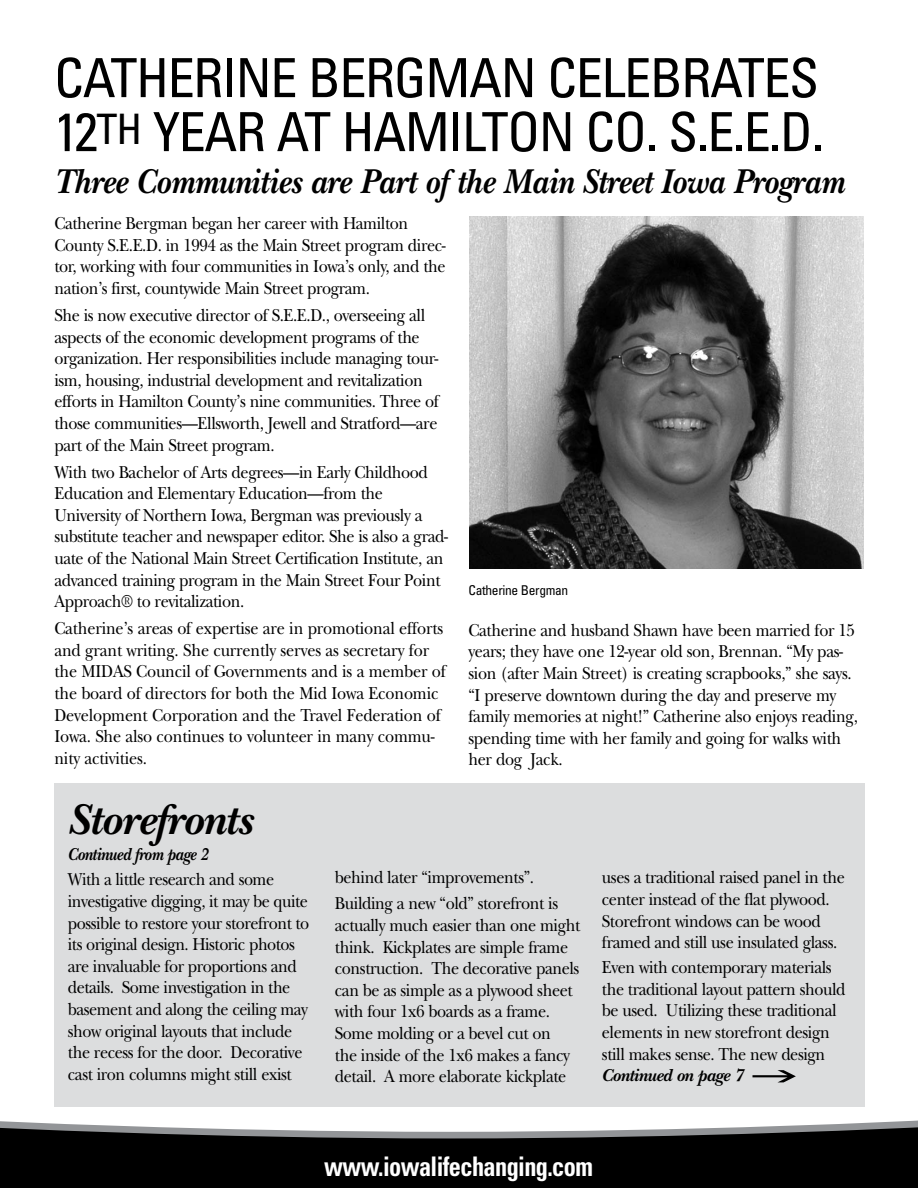
<style>
.page{position:relative;width:918px;height:1188px;background:#fff}
.page>*{position:absolute;margin:0;border:0;box-sizing:border-box;transform-origin:0 0}
.t1{font:condensed 54px "Univers";letter-spacing:-.025em;color:#000}
.t2{font:italic 700 45px "New Baskerville";letter-spacing:-.01em;color:#000}
.t3{font:italic 700 36px "New Baskerville";letter-spacing:-.01em;color:#000;scale:.9 1}
.t4{font:700 condensed 27px "Univers";letter-spacing:-.025em;color:#fff;scale:.9 1}
.t5{font:18px/21.6px "New Baskerville";letter-spacing:-.025em;color:#000;scale:.9 1}
.t6{font:italic 700 18px "New Baskerville";letter-spacing:-.025em;color:#000;scale:.9 1}
.t7{font:italic 700 18px "New Baskerville";letter-spacing:-.025em;color:#000}
.t8{font:condensed 13.5px "Univers";letter-spacing:-.025em;color:#000}
.s1{font-size:42px}
</style>
<div class="page">
<div style="left:54px;top:783px;width:810px;height:324px;background:#dcddde"></div>
<svg style="left:0;top:1120px;width:918px;height:7px"></svg>
<svg style="left:0;top:1127px;width:918px;height:61px;background:#161616"></svg>
<img style="left:470px;top:217px;width:393px;height:352px">
<h1 class="t1" style="left:54px;top:44px;width:57px">CATHERINE</h1>
<h1 class="t1" style="left:308px;top:44px;width:65px">BERGMAN</h1>
<h1 class="t1" style="left:547px;top:44px;width:56px">CELEBRATES</h1>
<h1 class="t1" style="left:54px;top:98px;width:153px">12<span class="s1">TH</span> YEAR</h1>
<h1 class="t1" style="left:276px;top:98px;width:126px">AT HAMILTON</h1>
<h1 class="t1" style="left:585px;top:98px;width:240px">CO. S.E.E.D.</h1>
<h3 class="t3" style="left:54px;top:161px;width:880px">Three Communities are Part of the Main Street Iowa Program</h3>
<p class="t5" style="left:54px;top:213px;width:436px">Catherine Bergman began her career with Hamilton County S.E.E.D. in 1994 as the Main Street program direc&shy;tor, working with four communities in Iowa’s only, and the nation’s first, countywide Main Street program.</p>
<p class="t5" style="left:54px;top:304px;width:429px">She is now executive director of S.E.E.D., overseeing all aspects of the economic development programs of the organization. Her responsibilities include managing tour&shy;ism, housing, industrial development and revitalization efforts in Hamilton County’s nine communities. Three of those communities—Ellsworth, Jewell and Stratford—are part of the Main Street program.</p>
<p class="t5" style="left:54px;top:461px;width:439px">With two Bachelor of Arts degrees—in Early Childhood Education and Elementary Education—from the University of Northern Iowa, Bergman was previously a substitute teacher and newspaper editor. She is also a grad&shy;uate of the National Main Street Certification Institute, an advanced training program in the Main Street Four Point Approach® to revitalization.</p>
<p class="t5" style="left:54px;top:618px;width:437px">Catherine’s areas of expertise are in promotional efforts and grant writing. She currently serves as secretary for the MIDAS Council of Governments and is a member of the board of directors for both the Mid Iowa Economic Development Corporation and the Travel Federation of Iowa. She also continues to volunteer in many commu&shy;nity activities.</p>
<p class="t5" style="left:468px;top:619px;width:434px">Catherine and husband Shawn have been married for 15 years; they have one 12-year old son, Brennan. “My pas&shy;sion (after Main Street) is creating scrapbooks,” she says. “I preserve downtown during the day and preserve my family memories at night!” Catherine also enjoys reading, spending time with her family and going for walks with her dog Jack.</p>
<p class="t8" style="left:469px;top:582px;width:101px">CATHERINE BERGMAN</p>
<h2 class="t2" style="left:68px;top:793px;width:186px">Storefronts</h2>
<p class="t6" style="left:68px;top:843px;width:158px">Continued from page 2</p>
<p class="t5" style="left:68px;top:869px;width:270px">With a little research and some investigative digging, it may be quite possible to restore your storefront to its original design. Historic photos are invaluable for proportions and details. Some investigation in the basement and along the ceiling may show original layouts that include the recess for the door. Decorative cast iron columns might still exist</p>
<p class="t5" style="left:335px;top:865px;width:250px;line-height:26px">behind later “improvements”.<br>Building a new “old” storefront is</p>
<p class="t5" style="left:335px;top:915px;width:274px">actually much easier than one might think. Kickplates are simple frame construction. The decorative panels can be as simple as a plywood sheet with four 1x6 boards as a frame.<br>Some molding or a bevel cut on<br>the inside of the 1x6 makes a fancy detail. A more elaborate kickplate</p>
<p class="t5" style="left:602px;top:867px;width:271px">uses a traditional raised panel in the center instead of the flat plywood.<br>Storefront windows can be wood framed and still use insulated glass.</p>
<p class="t5" style="left:602px;top:957px;width:272px">Even with contemporary materials the traditional layout pattern should be used. Utilizing these traditional elements in new storefront design still makes sense. The new design</p>
<p class="t7" style="left:602px;top:1065px;width:143px">Continued on page 7</p>
<h3 class="t4" style="left:324px;top:1150px;width:300px">www.iowalifechanging.com</h3>
</div>
